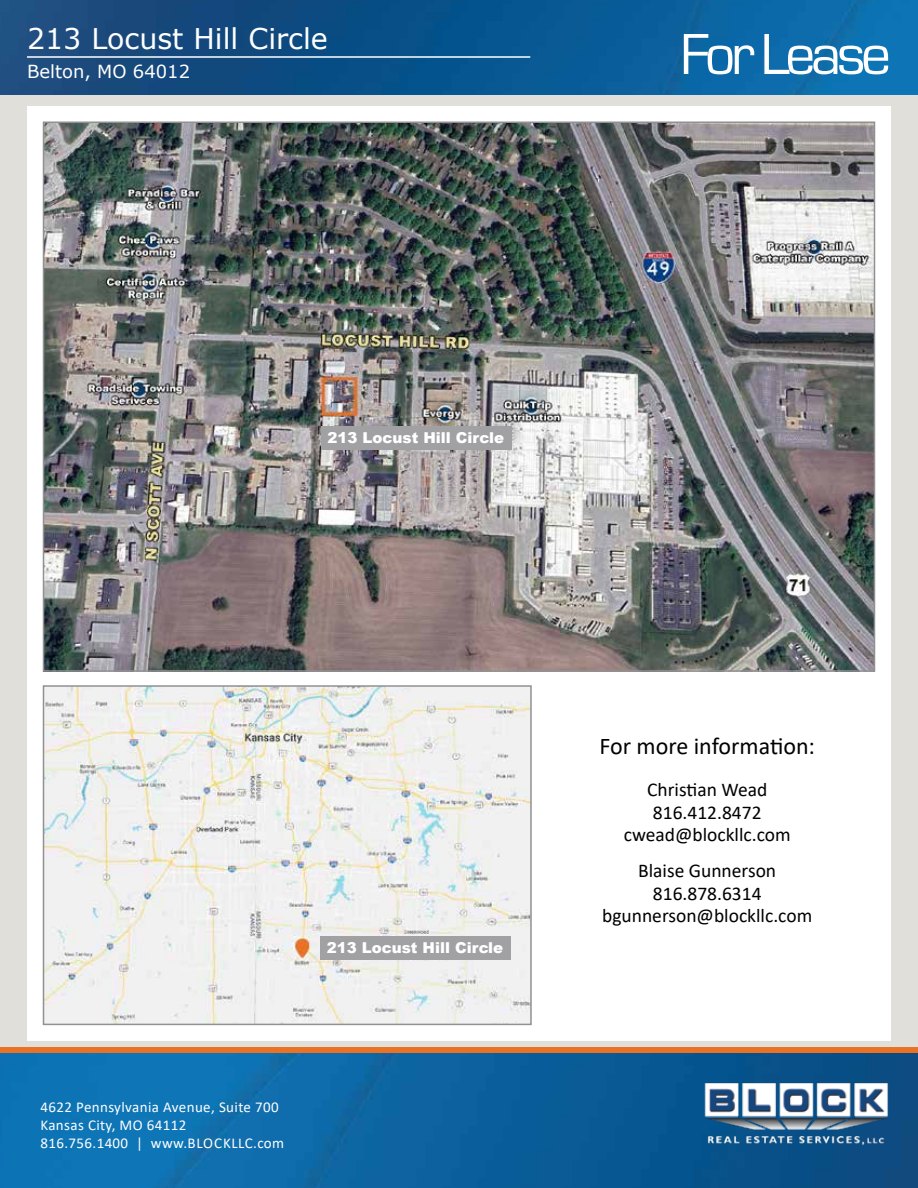
<style>
.page{position:relative;width:918px;height:1188px;background:#fff}
.page>*{position:absolute;margin:0;border:0;box-sizing:border-box;transform-origin:0 0}
.t1{font:60px "Eurostile";letter-spacing:-.075em;color:#fff}
.t2{font:28.5px "Verdana";color:#fff}
.t3{font:24px "Calibri";color:#000}
.t4{font:19.5px/22.5px "Calibri";color:#000;text-align:center}
.t5{font:18px "Verdana";color:#fff}
.t6{font:15px/18px "Calibri";letter-spacing:.025em;color:#fff}
.t7{font:900 15px "Arial";color:#fff}
</style>
<div class="page">
<div style="left:0;top:93px;width:918px;height:978px;background:#e1dfd9"></div>
<img style="left:0;top:1053px;width:918px;height:135px">
<img style="left:701px;top:1073px;width:190px;height:75px">
<div style="left:0;top:1047px;width:918px;height:6px;background:#ea7225"></div>
<img style="left:0;top:0;width:918px;height:94px">
<div style="left:27px;top:107px;width:864px;height:934px;background:#fff"></div>
<hr style="left:27px;top:56px;width:503px;height:2px;background:#fff">
<img style="left:46px;top:688px;width:483px;height:334px">
<div style="left:43px;top:685px;width:489px;height:340px;border:2px solid #919195"></div>
<img style="left:46px;top:125px;width:826px;height:544px">
<div style="left:321px;top:936px;width:190px;height:24px;background:#a1a1a4"></div>
<div style="left:322px;top:427px;width:190px;height:23px;background:#a1a1a4"></div>
<h2 class="t2" style="left:27px;top:19px;width:302px">213 Locust Hill Circle</h2>
<p class="t5" style="left:27px;top:59px;width:165px">Belton, MO 64012</p>
<h1 class="t1" style="left:680px;top:22px;width:212px">For Lease</h1>
<p class="t7" style="left:328px;top:427px;width:178px">213 Locust Hill Circle</p>
<p class="t7" style="left:327px;top:937px;width:178px">213 Locust Hill Circle</p>
<p class="t6" style="left:40px;top:1097px;width:245px">4622 Pennsylvania Avenue, Suite 700<br>Kansas City, MO 64112<br>816.756.1400 | www.BLOCKLLC.com</p>
<p class="t3" style="left:599px;top:729px;width:217px">For more information:</p>
<p class="t4" style="left:624px;top:778px;width:168px">Christian Wead<br>816.412.8472 cwead@blockllc.com</p>
<p class="t4" style="left:602px;top:859px;width:212px">Blaise Gunnerson<br>816.878.6314 bgunnerson@blockllc.com</p>
</div>
